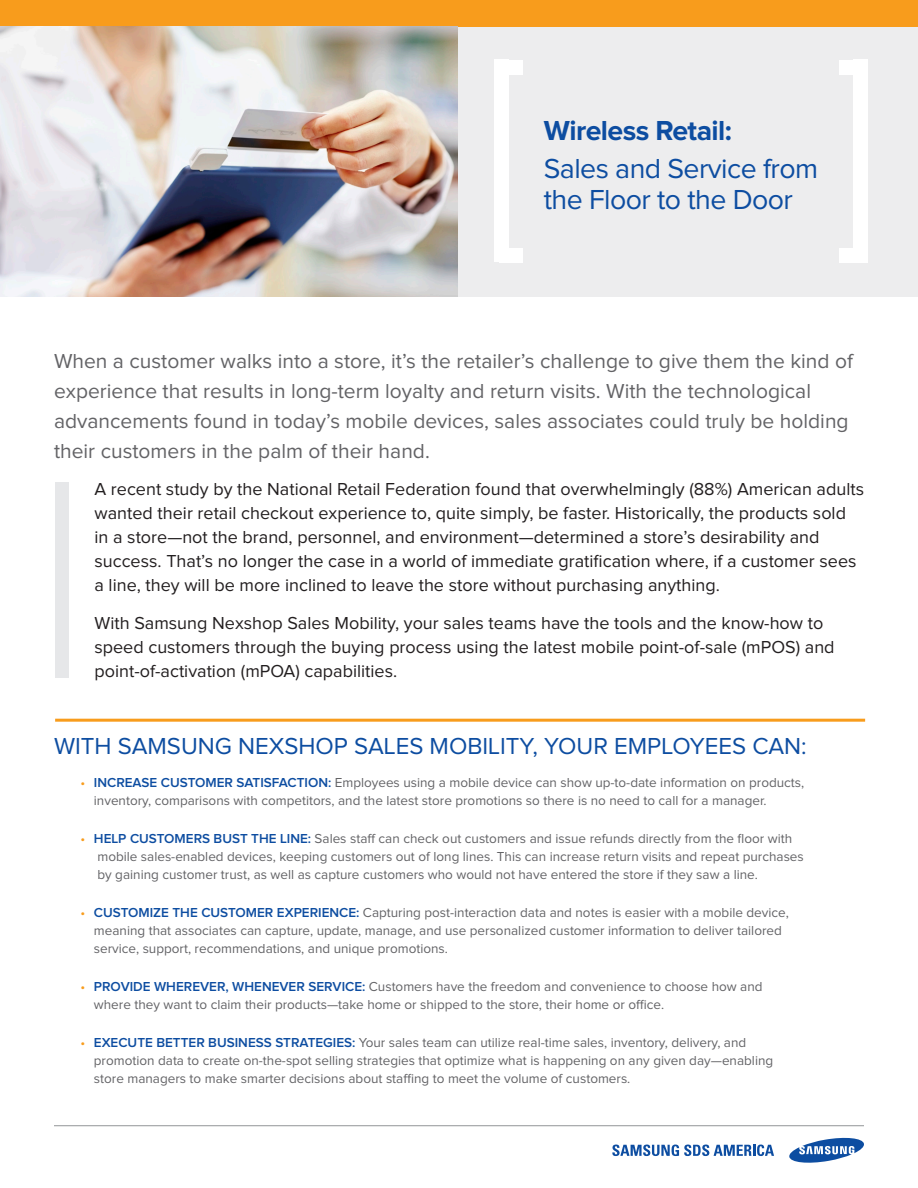
<style>
.page{position:relative;width:918px;height:1188px;background:#fff}
.page>*{position:absolute;margin:0;border:0;box-sizing:border-box;transform-origin:0 0}
.t1{font:28.5px/31.5px "Proxima Nova";letter-spacing:-.02em;color:#0d4da1}
.t2{font:700 28.5px "Proxima Nova";letter-spacing:-.02em;color:#0d4da1}
.t3{font:24px "Proxima Nova";color:#0d4da1}
.t4{font:21px/30px "Proxima Nova";color:#636366}
.t5{font:18px/24px "Proxima Nova";color:#231f20}
.t6{font:13.5px/18px "Proxima Nova";color:#636366}
.s1{color:#f89c1c}
.s2{font-weight:600;color:#0d4da1}
</style>
<div class="page">
<div style="left:458px;top:27px;width:460px;height:270px;background:#ededee"></div>
<div style="left:0;top:0;width:918px;height:27px;background:#f89c1c"></div>
<div style="left:495px;top:60px;width:14px;height:202px;background:#fff"></div>
<div style="left:499px;top:248px;width:24px;height:14px;background:#fff"></div>
<div style="left:499px;top:60px;width:24px;height:14px;background:#fff"></div>
<div style="left:853px;top:59px;width:14px;height:204px;background:#fff"></div>
<div style="left:840px;top:248px;width:23px;height:14px;background:#fff"></div>
<div style="left:840px;top:60px;width:23px;height:14px;background:#fff"></div>
<hr style="left:54px;top:1125px;width:810px;height:1px;background:#939598">
<hr style="left:55px;top:719px;width:810px;height:3px;background:#f89c1c">
<svg style="left:789px;top:1137px;width:75px;height:26px"></svg>
<svg style="left:612px;top:1145px;width:162px;height:11px"></svg>
<div style="left:55px;top:482px;width:14px;height:195px;background:#e6e7e9"></div>
<img style="left:0;top:27px;width:458px;height:270px">
<p class="t2" style="left:544px;top:117px;width:190px">Wireless Retail:</p>
<p class="t1" style="left:544px;top:154px;width:276px">Sales and Service from the Floor to the Door</p>
<p class="t4" style="left:54px;top:346px;width:800px">When a customer walks into a store, it’s the retailer’s challenge to give them the kind of experience that results in long-term loyalty and return visits. With the technological advancements found in today’s mobile devices, sales associates could truly be holding their customers in the palm of their hand.</p>
<p class="t5" style="left:94px;top:478px;width:771px">A recent study by the National Retail Federation found that overwhelmingly (88%) American adults wanted their retail checkout experience to, quite simply, be faster. Historically, the products sold in a store—not the brand, personnel, and environment—determined a store’s desirability and success. That’s no longer the case in a world of immediate gratification where, if a customer sees a line, they will be more inclined to leave the store without purchasing anything.</p>
<p class="t5" style="left:94px;top:611px;width:742px">With Samsung Nexshop Sales Mobility, your sales teams have the tools and the know-how to speed customers through the buying process using the latest mobile point-of-sale (mPOS) and point-of-activation (mPOA) capabilities.</p>
<p class="t3" style="left:54px;top:735px;width:754px">WITH SAMSUNG NEXSHOP SALES MOBILITY, YOUR EMPLOYEES CAN:</p>
<p class="t6" style="left:94px;top:774px;width:712px;text-indent:-14px"><span class="s1">•</span> <span class="s2">INCREASE CUSTOMER SATISFACTION:</span> Employees using a mobile device can show up-to-date information on products, inventory, comparisons with competitors, and the latest store promotions so there is no need to call for a manager.</p>
<p class="t6" style="left:97px;top:830px;width:708px;text-indent:-17px"><span class="s1">•</span> <span class="s2">HELP CUSTOMERS BUST THE LINE:</span> Sales staff can check out customers and issue refunds directly from the floor with mobile sales-enabled devices, keeping customers out of long lines. This can increase return visits and repeat purchases by gaining customer trust, as well as capture customers who would not have entered the store if they saw a line.</p>
<p class="t6" style="left:94px;top:904px;width:696px;text-indent:-14px"><span class="s1">•</span> <span class="s2">CUSTOMIZE THE CUSTOMER EXPERIENCE:</span> Capturing post-interaction data and notes is easier with a mobile device, meaning that associates can capture, update, manage, and use personalized customer information to deliver tailored service, support, recommendations, and unique promotions.</p>
<p class="t6" style="left:94px;top:978px;width:670px;text-indent:-14px"><span class="s1">•</span> <span class="s2">PROVIDE WHEREVER, WHENEVER SERVICE:</span> Customers have the freedom and convenience to choose how and where they want to claim their products—take home or shipped to the store, their home or office.</p>
<p class="t6" style="left:94px;top:1034px;width:681px;text-indent:-14px"><span class="s1">•</span> <span class="s2">EXECUTE BETTER BUSINESS STRATEGIES:</span> Your sales team can utilize real-time sales, inventory, delivery, and promotion data to create on-the-spot selling strategies that optimize what is happening on any given day—enabling store managers to make smarter decisions about staffing to meet the volume of customers.</p>
</div>
